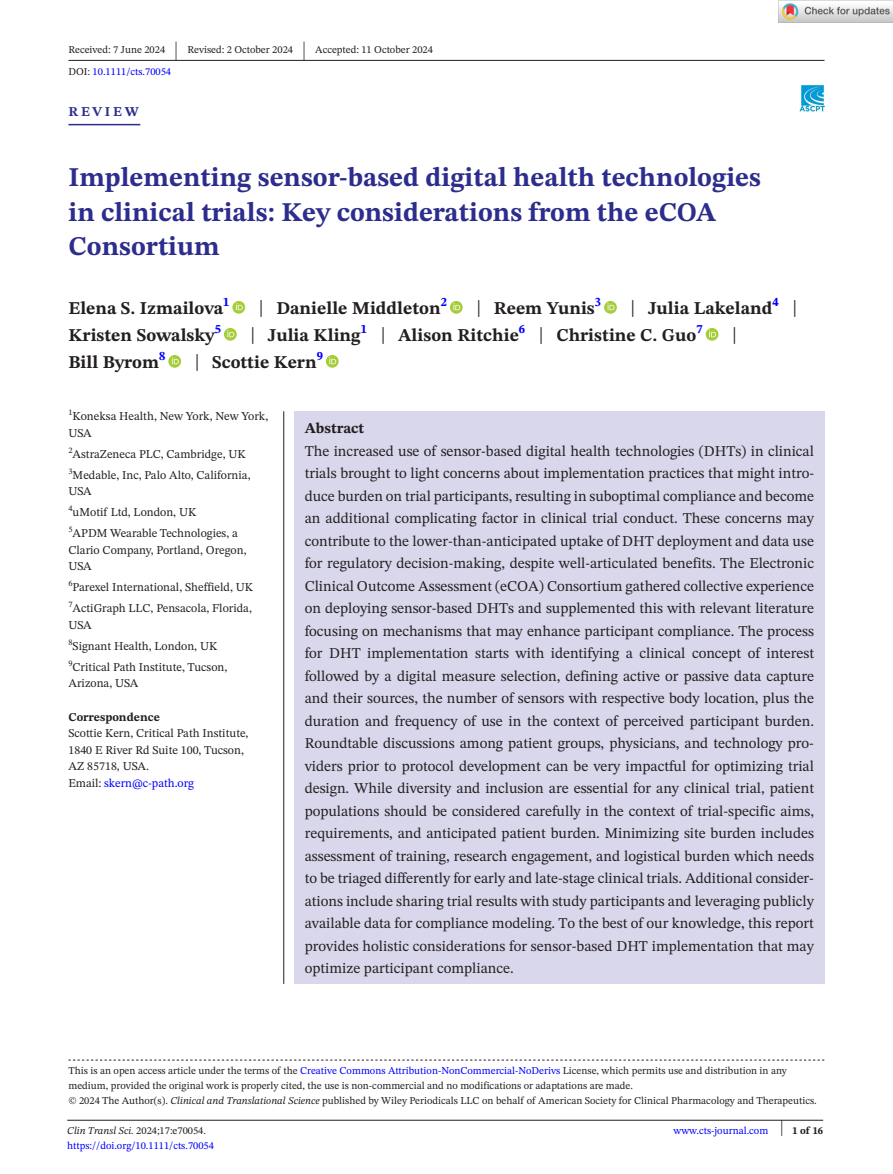
<style>
.page{position:relative;width:893px;height:1174px;background:#fff}
.page>*{position:absolute;margin:0;border:0;box-sizing:border-box;transform-origin:0 0}
.t1{font:700 27px/34.5px "STIX Two Text";color:#2c2d8c}
.t2{font:25.65px "STIX Two Text";color:#231f20;scale:.49 1}
.t3{font:23.4px "STIX Two Text";color:#231f20;scale:.77 1}
.t4{font:700 18px "STIX Two Text";color:#231f20}
.t5{font:15px/22.5px "STIX Two Text";color:#231f20;text-align:justify}
.t6{font:700 15px "STIX Two Text";letter-spacing:-.005em;color:#231f20}
.t7{font:700 13.5px "STIX Two Text";letter-spacing:.2em;color:#2c2d8c}
.t8{font:12px/21px "STIX Two Text";color:#231f20}
.t9{font:700 12px "STIX Two Text";color:#231f20}
.t10{font:10.5px/15px "STIX Two Text";color:#231f20}
.t11{font:10.5px "STIX Two Text";color:#00f}
.t12{font:700 10.5px "STIX Two Text";color:#231f20}
.s1{color:#231f20}
.s2{font-weight:400;font-size:23.4px}
.s3{color:#00f}
.s4{font-style:italic}
.s5{font-weight:400;font-size:22.2px}
</style>
<div class="page">
<hr style="left:67px;top:1119px;width:756px;height:1px;background:#231f20">
<img style="left:799px;top:85px;width:25px;height:26px">
<hr style="left:68px;top:60px;width:756px;height:1px;background:#231f20">
<hr style="left:68px;top:124px;width:72px;height:1px;background:#2c2d8c">
<svg style="left:232px;top:301px;width:13px;height:13px"></svg>
<svg style="left:236px;top:303px;width:7px;height:7px"></svg>
<svg style="left:450px;top:301px;width:13px;height:13px"></svg>
<svg style="left:453px;top:303px;width:7px;height:7px"></svg>
<svg style="left:604px;top:301px;width:13px;height:13px"></svg>
<svg style="left:607px;top:303px;width:7px;height:7px"></svg>
<svg style="left:224px;top:328px;width:13px;height:13px"></svg>
<svg style="left:227px;top:330px;width:7px;height:7px"></svg>
<svg style="left:706px;top:328px;width:12px;height:13px"></svg>
<svg style="left:709px;top:330px;width:7px;height:7px"></svg>
<svg style="left:168px;top:355px;width:13px;height:13px"></svg>
<svg style="left:172px;top:357px;width:7px;height:7px"></svg>
<svg style="left:326px;top:355px;width:13px;height:13px"></svg>
<svg style="left:329px;top:357px;width:7px;height:7px"></svg>
<svg style="left:68px;top:1059px;width:756px;height:1px"></svg>
<div style="left:294px;top:411px;width:530px;height:573px;background:#d9d7eb"></div>
<hr style="left:283px;top:411px;width:1px;height:573px;background:#231f20">
<img style="left:779px;top:0;width:114px;height:23px">
<p class="t10" style="left:68px;top:42px;width:98px">Received: 7 June 2024</p>
<h2 class="t2" style="left:175px;top:32px;width:8px">|</h2>
<p class="t10" style="left:187px;top:42px;width:107px">Revised: 2 October 2024</p>
<h2 class="t2" style="left:302px;top:32px;width:8px">|</h2>
<p class="t10" style="left:315px;top:42px;width:119px">Accepted: 11 October 2024</p>
<p class="t11" style="left:68px;top:64px;width:104px"><span class="s1">DOI:</span> 10.1111/cts.70054</p>
<p class="t7" style="left:68px;top:101px;width:72px">REVIEW</p>
<h1 class="t1" style="left:68px;top:161px;width:694px">Implementing sensor-based digital health technologies in clinical trials: Key considerations from the eCOA<br>Consortium</h1>
<p class="t4" style="left:68px;top:295px;width:162px">Elena S. Izmailova<sup>1</sup></p>
<p class="t4" style="left:259px;top:295px;width:190px"><span class="s2">|</span> Danielle Middleton<sup>2</sup></p>
<p class="t4" style="left:476px;top:295px;width:126px"><span class="s2">|</span> Reem Yunis<sup>3</sup></p>
<p class="t4" style="left:630px;top:295px;width:168px"><span class="s2">|</span> Julia Lakeland<sup>4</sup> <span class="s2">|</span></p>
<p class="t4" style="left:68px;top:322px;width:154px">Kristen Sowalsky<sup>5</sup></p>
<p class="t4" style="left:250px;top:322px;width:454px"><span class="s2">|</span> Julia Kling<sup>1</sup> <span class="s2">|</span> Alison Ritchie<sup>6</sup> <span class="s2">|</span> Christine C. Guo<sup>7</sup></p>
<h3 class="t3" style="left:732px;top:318px;width:8px">|</h3>
<p class="t4" style="left:68px;top:349px;width:98px">Bill Byrom<sup>8</sup></p>
<p class="t4" style="left:195px;top:349px;width:130px"><span class="s2">|</span> Scottie Kern<sup>9</sup></p>
<p class="t8" style="left:68px;top:408px;width:201px;line-height:16.5px"><sup>1</sup>Koneksa Health, New York, New York,<br>USA</p>
<p class="t8" style="left:68px;top:443px;width:184px"><sup>2</sup>AstraZeneca PLC, Cambridge, UK<br><sup>3</sup>Medable, Inc, Palo Alto, California,</p>
<p class="t8" style="left:68px;top:481px;width:171px">USA<br><sup>4</sup>uMotif Ltd, London, UK<br><sup>5</sup>APDM Wearable Technologies, a</p>
<p class="t8" style="left:68px;top:541px;width:180px;line-height:16.5px">Clario Company, Portland, Oregon,<br>USA</p>
<p class="t8" style="left:68px;top:577px;width:186px"><sup>6</sup>Parexel International, Sheffield, UK<br><sup>7</sup>ActiGraph LLC, Pensacola, Florida,</p>
<p class="t8" style="left:68px;top:614px;width:160px">USA<br><sup>8</sup>Signant Health, London, UK<br><sup>9</sup>Critical Path Institute, Tucson,</p>
<p class="t8" style="left:68px;top:673px;width:72px">Arizona, USA</p>
<p class="t9" style="left:68px;top:708px;width:93px">Correspondence</p>
<p class="t8" style="left:68px;top:724px;width:182px;line-height:16.5px">Scottie Kern, Critical Path Institute,<br>1840 E River Rd Suite 100, Tucson,<br>AZ 85718, USA.<br>Email: <span class="s3">skern@c-path.org</span></p>
<p class="t6" style="left:305px;top:417px;width:61px">Abstract</p>
<p class="t5" style="left:305px;top:439px;width:511px">The increased use of sensor-based digital health technologies (DHTs) in clinical trials brought to light concerns about implementation practices that might intro&shy;duce burden on trial participants, resulting in suboptimal compliance and become an additional complicating factor in clinical trial conduct. These concerns may contribute to the lower-than-anticipated uptake of DHT deployment and data use for regulatory decision-making, despite well-articulated benefits. The Electronic Clinical Outcome Assessment (eCOA) Consortium gathered collective experience on deploying sensor-based DHTs and supplemented this with relevant literature focusing on mechanisms that may enhance participant compliance. The process for DHT implementation starts with identifying a clinical concept of interest followed by a digital measure selection, defining active or passive data capture and their sources, the number of sensors with respective body location, plus the duration and frequency of use in the context of perceived participant burden.<br>Roundtable discussions among patient groups, physicians, and technology pro&shy;viders prior to protocol development can be very impactful for optimizing trial design. While diversity and inclusion are essential for any clinical trial, patient populations should be considered carefully in the context of trial-specific aims, requirements, and anticipated patient burden. Minimizing site burden includes assessment of training, research engagement, and logistical burden which needs to be triaged differently for early and late-stage clinical trials. Additional consider&shy;ations include sharing trial results with study participants and leveraging publicly available data for compliance modeling. To the best of our knowledge, this report provides holistic considerations for sensor-based DHT implementation that may optimize participant compliance.</p>
<p class="t10" style="left:68px;top:1063px;width:750px">This is an open access article under the terms of the <span class="s3">Creative Commons Attribution-NonCommercial-NoDerivs</span> License, which permits use and distribution in any medium, provided the original work is properly cited, the use is non-commercial and no modifications or adaptations are made.<br>© 2024 The Author(s). <span class="s4">Clinical and Translational Science</span> published by Wiley Periodicals LLC on behalf of American Society for Clinical Pharmacology and Therapeutics.</p>
<p class="t10" style="left:67px;top:1123px;width:140px"><span class="s4">Clin Transl Sci.</span> 2024;17:e70054.</p>
<p class="t12" style="left:780px;top:1123px;width:45px"><span class="s5">|</span> 1 of 16</p>
<p class="t11" style="left:67px;top:1138px;width:148px">https://doi.org/10.1111/cts.70054</p>
<p class="t11" style="left:674px;top:1123px;width:96px">www.cts-journal.com</p>
</div>
